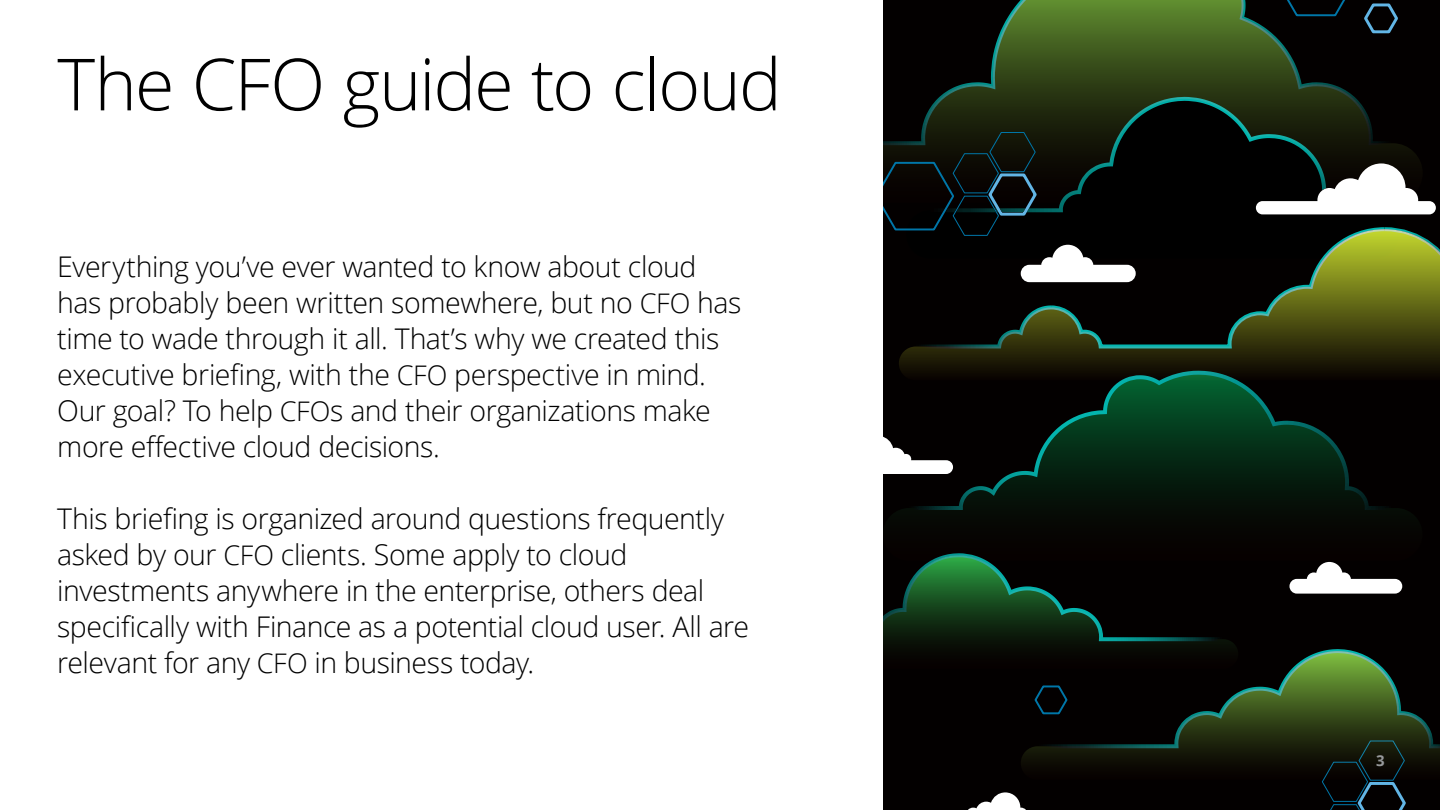
<style>
.page{position:relative;width:1440px;height:810px;background:#fff}
.page>*{position:absolute;margin:0;border:0;box-sizing:border-box;transform-origin:0 0}
.t1{font:300 72px "Open Sans";letter-spacing:-.025em;color:#000}
.t2{font:300 28.5px/36px "Open Sans";letter-spacing:-.015em;color:#000}
.t3{font:700 15px "Open Sans";color:#97999b}
.s1{font-size:27px}
</style>
<div class="page">
<svg style="left:899px;top:348px;width:541px;height:32px;background:#1d1b06"></svg>
<svg style="left:884px;top:373px;width:539px;height:188px;background:#051008"></svg>
<svg style="left:1408px;top:651px;width:32px;height:129px;background:#0a0d07"></svg>
<svg style="left:884px;top:371px;width:315px;height:139px;background:#0c1f15"></svg>
<svg style="left:884px;top:553px;width:524px;height:257px;background:#11190f"></svg>
<svg style="left:884px;top:0;width:556px;height:348px;background:#212917"></svg>
<h1 class="t1" style="left:57px;top:35px;width:726px">The CFO guide to cloud</h1>
<p class="t2" style="left:57px;top:248px;width:686px">Everything you’ve ever wanted to know about cloud has probably been written somewhere, but no <span class="s1">CFO</span> has time to wade through it all. That’s why we created this executive briefing, with the <span class="s1">CFO</span> perspective in mind.<br>Our goal? To help <span class="s1">CFO</span>s and their organizations make more effective cloud decisions.</p>
<p class="t2" style="left:57px;top:500px;width:693px">This briefing is organized around questions frequently asked by our <span class="s1">CFO</span> clients. Some apply to cloud investments anywhere in the enterprise, others deal specifically with Finance as a potential cloud user. All are relevant for any <span class="s1">CFO</span> in business today.</p>
<p class="t3" style="left:1376px;top:750px;width:10px">3</p>
</div>
